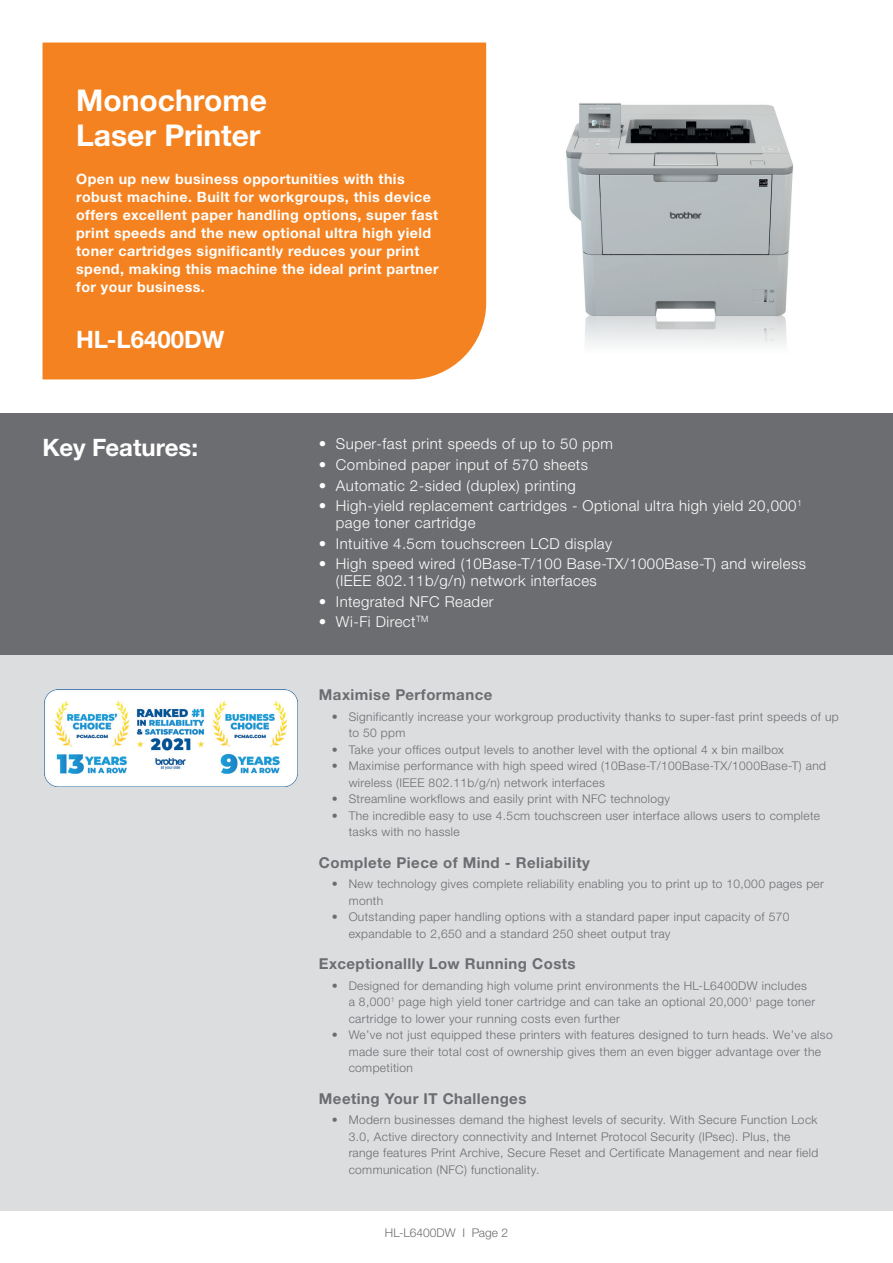
<style>
.page{position:relative;width:893px;height:1263px;background:#fff}
.page>*{position:absolute;margin:0;border:0;box-sizing:border-box;transform-origin:0 0}
.t1{font:700 30px/34.5px "Helvetica Neue LTW1 G";color:#fff}
.t2{font:700 24px "Helvetica Neue LTW1 G";color:#fff}
.t3{font:300 15px/16.5px "Helvetica Neue LTW1 G";letter-spacing:.03em;color:#fff}
.t4{font:700 15px "Helvetica Neue LTW1 G";letter-spacing:.03em;color:#6c6d70}
.t5{font:700 14.25px/18px "Helvetica Neue LTW1 G";letter-spacing:.03em;color:#fff}
.t6{font:300 12px/16.5px "Helvetica Neue LTW1 G";letter-spacing:.03em;color:#6c6d70}
.t7{font:300 12px "Helvetica Neue LTW1 G";color:#6c6d70}
</style>
<div class="page">
<img style="left:566px;top:103px;width:228px;height:242px">
<div style="left:0;top:413px;width:893px;height:798px;background:#dcdddf"></div>
<div style="left:43px;top:43px;width:443px;height:336px;background:#f58220"></div>
<div style="left:0;top:413px;width:893px;height:242px;background:#6c6d70"></div>
<img style="left:44px;top:689px;width:253px;height:97px">
<h1 class="t1" style="left:76px;top:83px;width:192px">Monochrome<br>Laser Printer</h1>
<p class="t5" style="left:76px;top:170px;width:364px">Open up new business opportunities with this robust machine. Built for workgroups, this device offers excellent paper handling options, super fast print speeds and the new optional ultra high yield toner cartridges significantly reduces your print spend, making this machine the ideal print partner for your business.</p>
<h2 class="t2" style="left:76px;top:324px;width:150px">HL-L6400DW</h2>
<h2 class="t2" style="left:43px;top:432px;width:157px">Key Features:</h2>
<p class="t3" style="left:319px;top:435px;width:296px">• Super-fast print speeds of up to 50 ppm</p>
<p class="t3" style="left:319px;top:456px;width:271px">• Combined paper input of 570 sheets</p>
<p class="t3" style="left:319px;top:477px;width:258px">• Automatic 2-sided (duplex) printing</p>
<p class="t3" style="left:336px;top:498px;width:467px;text-indent:-17px">• High-yield replacement cartridges - Optional ultra high yield 20,000<sup>1 </sup>page toner cartridge</p>
<p class="t3" style="left:319px;top:535px;width:295px">• Intuitive 4.5cm touchscreen LCD display</p>
<p class="t3" style="left:336px;top:556px;width:472px;text-indent:-17px">• High speed wired (10Base-T/100 Base-TX/1000Base-T) and wireless (IEEE 802.11b/g/n) network interfaces</p>
<p class="t3" style="left:319px;top:593px;width:176px">• Integrated NFC Reader</p>
<p class="t3" style="left:319px;top:614px;width:111px">• Wi-Fi Direct<sup>TM</sup></p>
<p class="t4" style="left:319px;top:685px;width:175px">Maximise Performance</p>
<p class="t6" style="left:349px;top:708px;width:492px;text-indent:-17px">• Significantly increase your workgroup productivity thanks to super-fast print speeds of up to 50 ppm</p>
<p class="t6" style="left:332px;top:741px;width:454px">• Take your offices output levels to another level with the optional 4 x bin mailbox</p>
<p class="t6" style="left:349px;top:758px;width:479px;text-indent:-17px">• Maximise performance with high speed wired (10Base-T/100Base-TX/1000Base-T) and wireless (IEEE 802.11b/g/n) network interfaces</p>
<p class="t6" style="left:332px;top:791px;width:340px">• Streamline workflows and easily print with NFC technology</p>
<p class="t6" style="left:349px;top:807px;width:473px;text-indent:-17px">• The incredible easy to use 4.5cm touchscreen user interface allows users to complete tasks with no hassle</p>
<p class="t4" style="left:319px;top:853px;width:273px">Complete Piece of Mind - Reliability</p>
<p class="t6" style="left:349px;top:876px;width:477px;text-indent:-17px">• New technology gives complete reliability enabling you to print up to 10,000 pages per month</p>
<p class="t6" style="left:349px;top:909px;width:442px;text-indent:-17px">• Outstanding paper handling options with a standard paper input capacity of 570 expandable to 2,650 and a standard 250 sheet output tray</p>
<p class="t4" style="left:319px;top:954px;width:258px">Exceptionallly Low Running Costs</p>
<p class="t6" style="left:349px;top:977px;width:468px;text-indent:-17px">• Designed for demanding high volume print environments the HL-L6400DW includes a 8,000<sup>1</sup> page high yield toner cartridge and can take an optional 20,000<sup>1</sup> page toner cartridge to lower your running costs even further</p>
<p class="t6" style="left:349px;top:1027px;width:485px;text-indent:-17px">• We’ve not just equipped these printers with features designed to turn heads. We’ve also made sure their total cost of ownership gives them an even bigger advantage over the competition</p>
<p class="t4" style="left:319px;top:1089px;width:209px">Meeting Your IT Challenges</p>
<p class="t6" style="left:349px;top:1112px;width:471px;text-indent:-17px">• Modern businesses demand the highest levels of security. With Secure Function Lock 3.0, Active directory connectivity and Internet Protocol Security (IPsec). Plus, the range features Print Archive, Secure Reset and Certificate Management and near field communication (NFC) functionality.</p>
<p class="t7" style="left:385px;top:1226px;width:125px">HL-L6400DW I Page 2</p>
</div>
